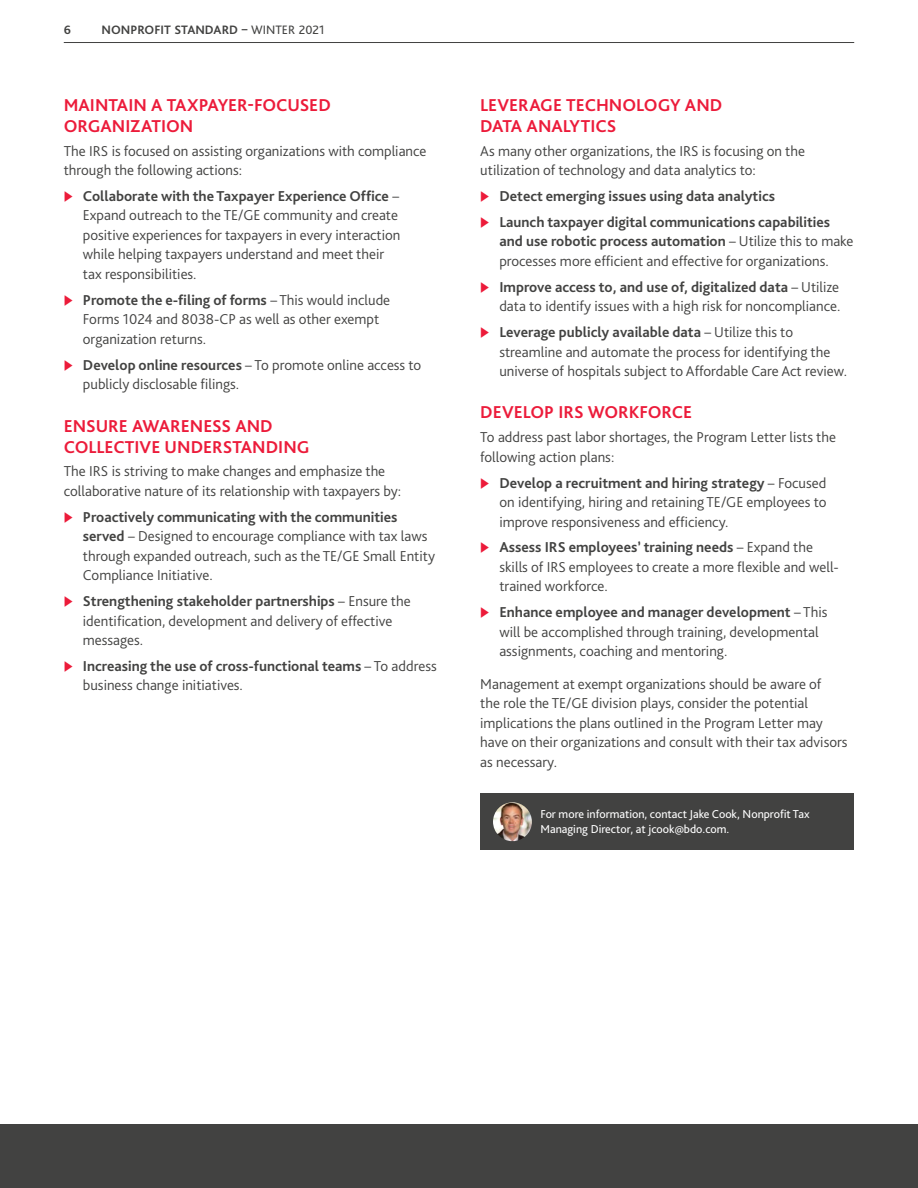
<style>
.page{position:relative;width:918px;height:1188px;background:#fff}
.page>*{position:absolute;margin:0;border:0;box-sizing:border-box;transform-origin:0 0}
.t1{font:700 18px/21px "Bliss Pro";color:#ec1b3a}
.t2{font:300 15px/19.5px "Bliss Pro";color:#424241}
.t3{font:700 15px/19.5px "Bliss Pro";color:#424241}
.t4{font:700 12.75px "Bliss Pro";color:#424241}
.t5{font:12px/15px "Bliss Pro";color:#fff}
.s1{font-weight:400}
.s2{font-weight:700}
.s3{font-weight:300}
</style>
<div class="page">
<div style="left:0;top:1124px;width:918px;height:64px;background:#424241"></div>
<div style="left:480px;top:794px;width:374px;height:56px;background:#424241"></div>
<img style="left:493px;top:802px;width:39px;height:39px;border-radius:19px">
<hr style="left:64px;top:42px;width:790px;height:1px;background:#424241">
<p class="t4" style="left:64px;top:22px;width:9px">6</p>
<p class="t4" style="left:102px;top:22px;width:225px">NONPROFIT STANDARD – <span class="s1">WINTER 2021</span></p>
<p class="t1" style="left:64px;top:94px;width:269px">MAINTAIN A TAXPAYER-FOCUSED<br>ORGANIZATION</p>
<p class="t2" style="left:64px;top:141px;width:364px">The IRS is focused on assisting organizations with compliance through the following actions:</p>
<p class="t2" style="left:83px;top:186px;width:319px"><span class="s2">Collaborate with the Taxpayer Experience Office</span> – Expand outreach to the TE/GE community and create positive experiences for taxpayers in every interaction while helping taxpayers understand and meet their tax responsibilities.</p>
<p class="t2" style="left:83px;top:290px;width:309px"><span class="s2">Promote the e-filing of forms</span> – This would include<br>Forms 1024 and 8038-CP as well as other exempt organization returns.</p>
<p class="t2" style="left:83px;top:355px;width:340px"><span class="s2">Develop online resources</span> – To promote online access to publicly disclosable filings.</p>
<p class="t1" style="left:64px;top:415px;width:247px">ENSURE AWARENESS AND<br>COLLECTIVE UNDERSTANDING</p>
<p class="t2" style="left:64px;top:461px;width:339px">The IRS is striving to make changes and emphasize the collaborative nature of its relationship with taxpayers by:</p>
<p class="t2" style="left:83px;top:507px;width:354px"><span class="s2">Proactively communicating with the communities served</span> – Designed to encourage compliance with tax laws through expanded outreach, such as the TE/GE Small Entity Compliance Initiative.</p>
<p class="t2" style="left:83px;top:591px;width:329px"><span class="s2">Strengthening stakeholder partnerships</span> – Ensure the identification, development and delivery of effective messages.</p>
<p class="t3" style="left:83px;top:656px;width:355px">Increasing the use of cross-functional teams <span class="s3">– To address business change initiatives.</span></p>
<p class="t1" style="left:480px;top:94px;width:244px">LEVERAGE TECHNOLOGY AND<br>DATA ANALYTICS</p>
<p class="t2" style="left:480px;top:141px;width:326px">As many other organizations, the IRS is focusing on the utilization of technology and data analytics to:</p>
<p class="t3" style="left:499px;top:183px;width:332px;line-height:26px">Detect emerging issues using data analytics<br>Launch taxpayer digital communications capabilities</p>
<p class="t2" style="left:499px;top:231px;width:356px"><span class="s2">and use robotic process automation</span> – Utilize this to make processes more efficient and effective for organizations.</p>
<p class="t2" style="left:499px;top:277px;width:341px"><span class="s2">Improve access to, and use of, digitalized data</span> – Utilize data to identify issues with a high risk for noncompliance.</p>
<p class="t2" style="left:499px;top:322px;width:347px"><span class="s2">Leverage publicly available data</span> – Utilize this to streamline and automate the process for identifying the universe of hospitals subject to Affordable Care Act review.</p>
<p class="t1" style="left:480px;top:401px;width:213px">DEVELOP IRS WORKFORCE</p>
<p class="t2" style="left:480px;top:427px;width:357px">To address past labor shortages, the Program Letter lists the following action plans:</p>
<p class="t2" style="left:499px;top:472px;width:329px;text-align:justify"><span class="s2">Develop a recruitment and hiring strategy</span> – Focused on identifying, hiring and retaining TE/GE employees to improve responsiveness and efficiency.</p>
<p class="t2" style="left:499px;top:537px;width:339px"><span class="s2">Assess IRS employees’ training needs</span> – Expand the skills of IRS employees to create a more flexible and well&shy;trained workforce.</p>
<p class="t2" style="left:499px;top:602px;width:330px"><span class="s2">Enhance employee and manager development</span> – This will be accomplished through training, developmental assignments, coaching and mentoring.</p>
<p class="t2" style="left:480px;top:673px;width:369px">Management at exempt organizations should be aware of<br>the role the TE/GE division plays, consider the potential implications the plans outlined in the Program Letter may have on their organizations and consult with their tax advisors as necessary.</p>
<p class="t5" style="left:540px;top:806px;width:271px">For more information, contact Jake Cook, Nonprofit Tax<br>Managing Director, at jcook@bdo.com.</p>
</div>
